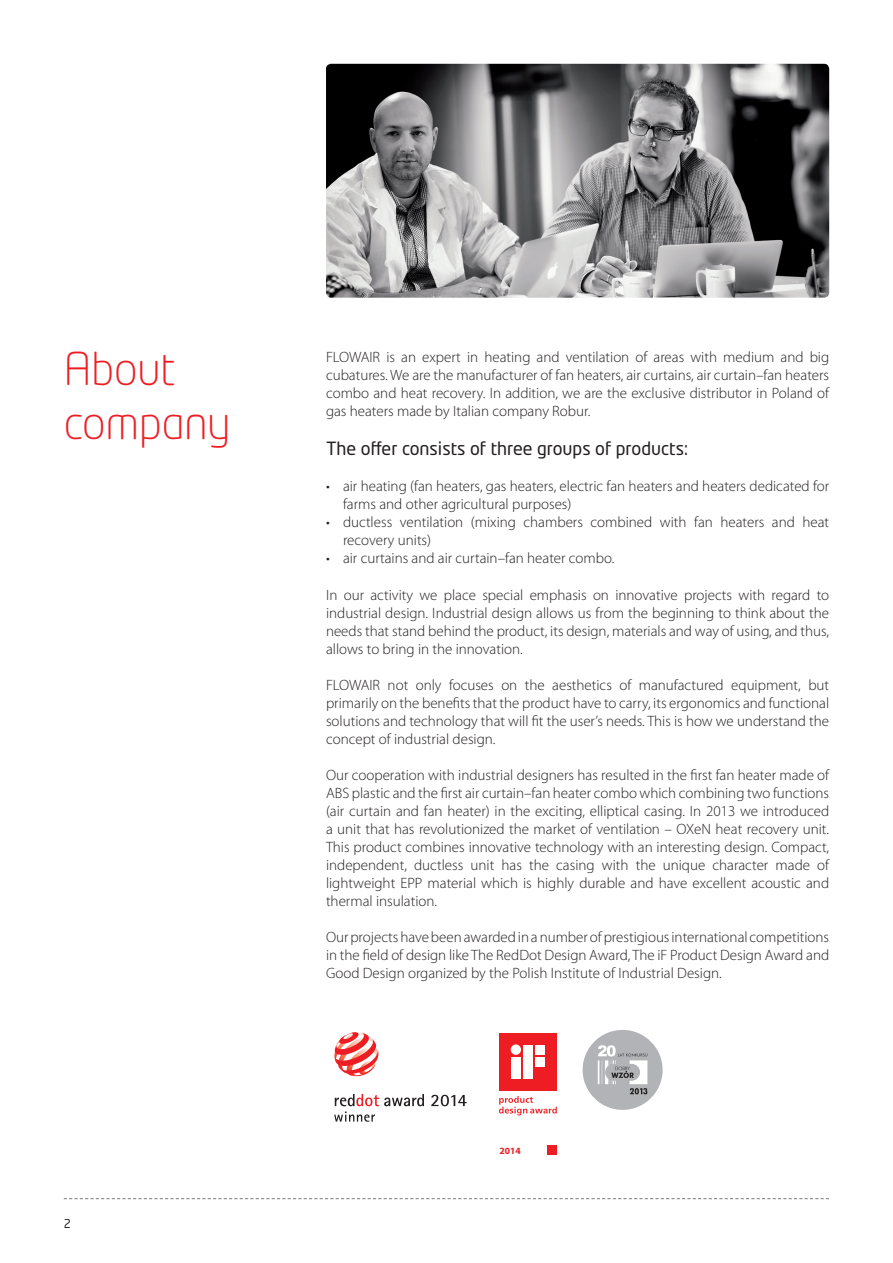
<style>
.page{position:relative;width:893px;height:1263px;background:#fff}
.page>*{position:absolute;margin:0;border:0;box-sizing:border-box;transform-origin:0 0}
.t1{font:300 45px/54px "Neo Tech Pro";color:#ee1d23}
.t2{font:18px "Neo Tech Pro";color:#231f20}
.t3{font:300 15px/18px "Myriad Pro";color:#231f20;text-align:justify}
.t4{font:12px "Neo Tech Pro";color:#231f20}
.t5{font:700 9.6px "Myriad Pro";color:#ee1d23}
</style>
<div class="page">
<svg style="left:64px;top:1198px;width:765px;height:1px"></svg>
<img style="left:326px;top:64px;width:503px;height:234px">
<svg style="left:431px;top:1095px;width:36px;height:11px"></svg>
<svg style="left:334px;top:1032px;width:44px;height:44px"></svg>
<svg style="left:334px;top:1094px;width:90px;height:28px"></svg>
<div style="left:583px;top:1030px;width:80px;height:80px;background:#b2b3b7;border-radius:50%"></div>
<svg style="left:598px;top:1045px;width:49px;height:49px"></svg>
<div style="left:499px;top:1033px;width:58px;height:58px;background:#ee1d23"></div>
<div style="left:511px;top:1057px;width:9px;height:21px;background:#fff"></div>
<div style="left:511px;top:1044px;width:10px;height:11px;background:#fff;border-radius:50%"></div>
<div style="left:536px;top:1045px;width:9px;height:9px;background:#fff"></div>
<div style="left:523px;top:1045px;width:10px;height:33px;background:#fff"></div>
<div style="left:536px;top:1057px;width:9px;height:9px;background:#fff"></div>
<div style="left:548px;top:1145px;width:9px;height:9px;background:#ee1d23"></div>
<svg style="left:499px;top:1096px;width:58px;height:19px"></svg>
<h1 class="t1" style="left:64px;top:341px;width:168px">About company</h1>
<p class="t4" style="left:64px;top:1216px;width:9px">2</p>
<p class="t3" style="left:326px;top:348px;width:505px">FLOWAIR is an expert in heating and ventilation of areas with medium and big cubatures. We are the manufacturer of fan heaters, air curtains, air curtain–fan heaters combo and heat recovery. In addition, we are the exclusive distributor in Poland of gas heaters made by Italian company Robur.</p>
<p class="t2" style="left:326px;top:438px;width:363px">The offer consists of three groups of products:</p>
<p class="t3" style="left:343px;top:478px;width:488px;text-indent:-17px">• air heating (fan heaters, gas heaters, electric fan heaters and heaters dedicated for farms and other agricultural purposes)</p>
<p class="t3" style="left:343px;top:514px;width:488px;text-indent:-17px">• ductless ventilation (mixing chambers combined with fan heaters and heat recovery units)</p>
<p class="t3" style="left:326px;top:550px;width:290px">• air curtains and air curtain–fan heater combo.</p>
<p class="t3" style="left:326px;top:586px;width:505px">In our activity we place special emphasis on innovative projects with regard to industrial design. Industrial design allows us from the beginning to think about the needs that stand behind the product, its design, materials and way of using, and thus, allows to bring in the innovation.</p>
<p class="t3" style="left:326px;top:676px;width:505px">FLOWAIR not only focuses on the aesthetics of manufactured equipment, but primarily on the benefits that the product have to carry, its ergonomics and functional solutions and technology that will fit the user’s needs. This is how we understand the concept of industrial design.</p>
<p class="t3" style="left:326px;top:766px;width:505px">Our cooperation with industrial designers has resulted in the first fan heater made of ABS plastic and the first air curtain–fan heater combo which combining two functions (air curtain and fan heater) in the exciting, elliptical casing. In 2013 we introduced a unit that has revolutionized the market of ventilation – OXeN heat recovery unit.<br>This product combines innovative technology with an interesting design. Compact, independent, ductless unit has the casing with the unique character made of lightweight EPP material which is highly durable and have excellent acoustic and thermal insulation.</p>
<p class="t3" style="left:326px;top:928px;width:505px">Our projects have been awarded in a number of prestigious international competitions in the field of design like The RedDot Design Award, The iF Product Design Award and Good Design organized by the Polish Institute of Industrial Design.</p>
<p class="t5" style="left:500px;top:1145px;width:23px">2014</p>
</div>
